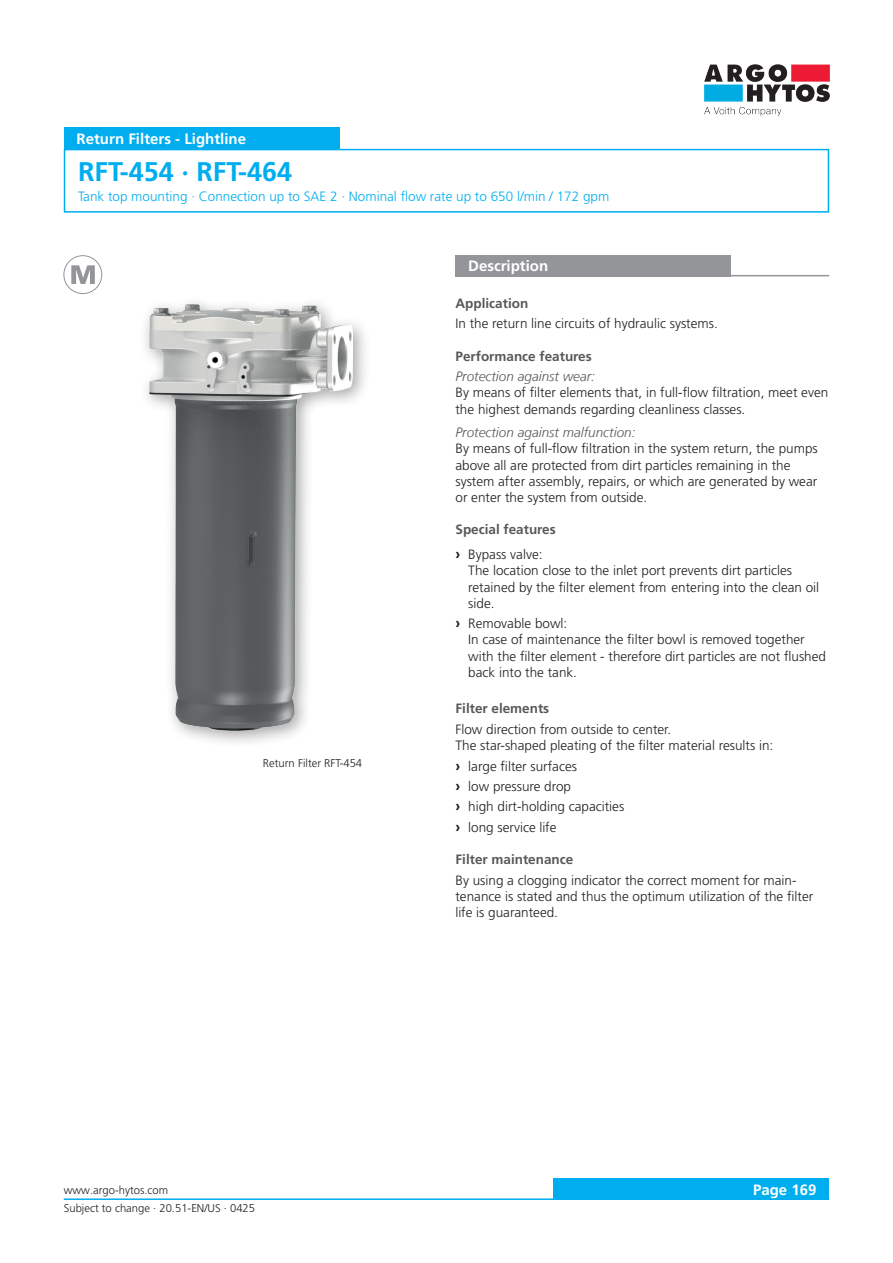
<style>
.page{position:relative;width:893px;height:1263px;background:#fff}
.page>*{position:absolute;margin:0;border:0;box-sizing:border-box;transform-origin:0 0}
.Überschrift_blau{font:700 27px "Frutiger LT Pro";color:#00aeef}
._04_Headline_white{font:700 15px "Frutiger LT Pro";color:#fff}
._06_Copytext{font:300 13.5px/16.2px "Frutiger LT Pro";color:#231f20}
._05_Subline_Copytext{font:700 13.5px "Frutiger LT Pro";color:#57585a}
._03_HeadlineCopytext_blue{font:300 13.5px "Frutiger LT Pro";color:#00aeef}
._10_Subline_Italic{font:italic 300 13.5px "Frutiger LT";color:#57585a}
._08_Legend{font:300 11.25px "Frutiger LT Pro";color:#231f20}
.s1{font-weight:700;font-size:15px}
</style>
<div class="page">
<div style="left:553px;top:1179px;width:276px;height:21px;background:#00aeef"></div>
<hr style="left:64px;top:1198px;width:765px;height:2px;background:#00aeef">
<img style="left:704px;top:64px;width:126px;height:52px">
<div style="left:64px;top:149px;width:765px;height:64px;border:2px solid #00aeef"></div>
<div style="left:64px;top:128px;width:276px;height:21px;background:#00aeef"></div>
<div style="left:455px;top:255px;width:276px;height:21px;background:#939598"></div>
<hr style="left:455px;top:275px;width:374px;height:1px;background:#939598">
<div style="left:63px;top:255px;width:39px;height:39px;border:1px solid #939598;border-radius:50%"></div>
<svg style="left:71px;top:265px;width:24px;height:19px"></svg>
<div style="left:139px;top:294px;width:232px;height:455px;background:#231f20;opacity:.4"></div>
<img style="left:149px;top:305px;width:204px;height:426px">
<p class="_04_Headline_white" style="left:77px;top:130px;width:171px">Return Filters - Lightline</p>
<p class="Überschrift_blau" style="left:78px;top:155px;width:216px">RFT-454 · RFT-464</p>
<p class="_03_HeadlineCopytext_blue" style="left:78px;top:189px;width:533px">Tank top mounting · Connection up to SAE 2 · Nominal flow rate up to 650 l/min / 172 gpm</p>
<p class="_08_Legend" style="left:263px;top:756px;width:101px">Return Filter RFT-454</p>
<p class="_04_Headline_white" style="left:468px;top:257px;width:81px">Description</p>
<p class="_05_Subline_Copytext" style="left:455px;top:295px;width:74px">Application</p>
<p class="_06_Copytext" style="left:455px;top:316px;width:264px">In the return line circuits of hydraulic systems.</p>
<p class="_05_Subline_Copytext" style="left:455px;top:348px;width:138px">Performance features</p>
<p class="_10_Subline_Italic" style="left:455px;top:369px;width:141px">Protection against wear:</p>
<p class="_06_Copytext" style="left:455px;top:385px;width:374px">By means of filter elements that, in full-flow filtration, meet even the highest demands regarding cleanliness classes.</p>
<p class="_10_Subline_Italic" style="left:455px;top:425px;width:182px">Protection against malfunction:</p>
<p class="_06_Copytext" style="left:455px;top:441px;width:364px">By means of full-flow filtration in the system return, the pumps above all are protected from dirt particles remaining in the system after assembly, repairs, or which are generated by wear or enter the system from outside.</p>
<p class="_05_Subline_Copytext" style="left:455px;top:522px;width:102px">Special features</p>
<p class="_06_Copytext" style="left:468px;top:546px;width:353px;text-indent:-13px"><span class="s1">›</span> Bypass valve:<br>The location close to the inlet port prevents dirt particles retained by the filter element from entering into the clean oil side.</p>
<p class="_06_Copytext" style="left:468px;top:615px;width:359px;text-indent:-13px"><span class="s1">›</span> Removable bowl:<br>In case of maintenance the filter bowl is removed together with the filter element - therefore dirt particles are not flushed back into the tank.</p>
<p class="_05_Subline_Copytext" style="left:455px;top:701px;width:95px">Filter elements</p>
<p class="_06_Copytext" style="left:455px;top:721px;width:217px">Flow direction from outside to center.</p>
<p class="_06_Copytext" style="left:455px;top:737px;width:319px">The star-shaped pleating of the filter material results in:</p>
<p class="_06_Copytext" style="left:455px;top:758px;width:123px"><span class="s1">›</span> large filter surfaces</p>
<p class="_06_Copytext" style="left:455px;top:778px;width:117px"><span class="s1">›</span> low pressure drop</p>
<p class="_06_Copytext" style="left:455px;top:799px;width:170px"><span class="s1">›</span> high dirt-holding capacities</p>
<p class="_06_Copytext" style="left:455px;top:819px;width:103px"><span class="s1">›</span> long service life</p>
<p class="_05_Subline_Copytext" style="left:455px;top:852px;width:119px">Filter maintenance</p>
<p class="_06_Copytext" style="left:455px;top:872px;width:359px">By using a clogging indicator the correct moment for main&shy;tenance is stated and thus the optimum utilization of the filter life is guaranteed.</p>
<p class="_08_Legend" style="left:64px;top:1184px;width:106px">www.argo-hytos.com</p>
<p class="_04_Headline_white" style="left:753px;top:1181px;width:65px">Page 169</p>
<p class="_08_Legend" style="left:64px;top:1202px;width:193px">Subject to change · 20.51-EN/US · 0425</p>
</div>
